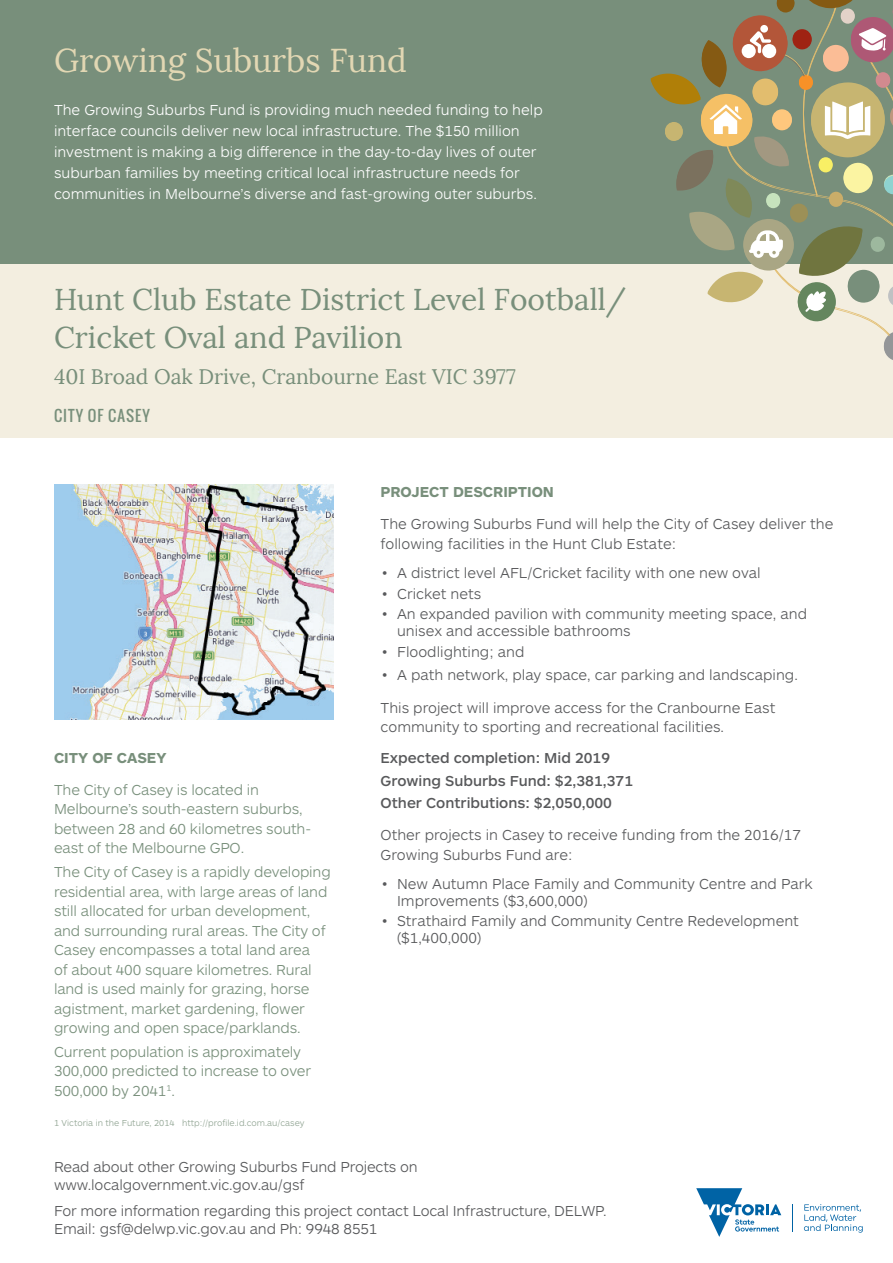
<style>
.page{position:relative;width:893px;height:1263px;background:#fff}
.page>*{position:absolute;margin:0;border:0;box-sizing:border-box;transform-origin:0 0}
.t1{font:33px "Lora";color:#e2d7b3}
.Facility__Name{font:30px/37.5px "Lora";color:#788f7b}
.Facility__Address{font:21px "Lora";color:#788f7b}
.body{font:300 15px/19.5px "ARS Maquette Pro";color:#58595b}
.body_blue{font:300 15px/19.5px "ARS Maquette Pro";letter-spacing:-.01em;color:#788f7b}
.t2{font:300 15px/21px "ARS Maquette Pro";color:#fff}
.body_medium{font:500 15px "ARS Maquette Pro";color:#58595b}
.body_subhead{font:700 15px "ARS Maquette Pro";color:#788f7b}
.Facility__council{font:15px "Oswald";letter-spacing:.07em;color:#788f7b}
.footnote{font:300 9px "ARS Maquette Pro";color:#8fa391}
</style>
<div class="page">
<svg style="left:696px;top:1188px;width:85px;height:49px"></svg>
<svg style="left:804px;top:1204px;width:59px;height:28px"></svg>
<div style="left:0;top:264px;width:893px;height:174px;background:#f3eee0"></div>
<div style="left:0;top:0;width:893px;height:264px;background:#788f7b"></div>
<svg style="left:651px;top:0;width:242px;height:360px"></svg>
<div style="left:760px;top:25px;width:8px;height:8px;background:#fff;border-radius:50%"></div>
<div style="left:742px;top:44px;width:14px;height:14px;background:#fff;border-radius:50%"></div>
<div style="left:762px;top:44px;width:14px;height:14px;background:#fff;border-radius:50%"></div>
<img style="left:54px;top:485px;width:280px;height:235px">
<h1 class="t1" style="left:54px;top:40px;width:354px">Growing Suburbs Fund</h1>
<p class="t2" style="left:54px;top:98px;width:490px">The Growing Suburbs Fund is providing much needed funding to help interface councils deliver new local infrastructure. The $150 million investment is making a big difference in the day-to-day lives of outer suburban families by meeting critical local infrastructure needs for communities in Melbourne’s diverse and fast-growing outer suburbs.</p>
<p class="Facility__Name" style="left:54px;top:281px;width:574px">Hunt Club Estate District Level Football/<br>Cricket Oval and Pavilion</p>
<p class="Facility__Address" style="left:54px;top:364px;width:463px">40I Broad Oak Drive, Cranbourne East VIC 3977</p>
<p class="Facility__council" style="left:54px;top:404px;width:97px">CITY OF CASEY</p>
<p class="body_subhead" style="left:54px;top:747px;width:114px">CITY OF CASEY</p>
<p class="body_blue" style="left:54px;top:779px;width:259px">The City of Casey is located in<br>Melbourne’s south-eastern suburbs, between 28 and 60 kilometres south&shy;east of the Melbourne GPO.</p>
<p class="body_blue" style="left:54px;top:861px;width:278px">The City of Casey is a rapidly developing residential area, with large areas of land still allocated for urban development, and surrounding rural areas. The City of Casey encompasses a total land area<br>of about 400 square kilometres. Rural land is used mainly for grazing, horse agistment, market gardening, flower growing and open space/parklands.</p>
<p class="body_blue" style="left:54px;top:1041px;width:259px">Current population is approximately<br>300,000 predicted to increase to over<br>500,000 by 2041<sup>1</sup>.</p>
<p class="footnote" style="left:54px;top:1117px;width:252px">1 Victoria in the Future, 2014 http://profile.id.com.au/casey</p>
<p class="body_subhead" style="left:381px;top:482px;width:175px">PROJECT DESCRIPTION</p>
<p class="body" style="left:381px;top:513px;width:454px">The Growing Suburbs Fund will help the City of Casey deliver the following facilities in the Hunt Club Estate:</p>
<p class="body" style="left:382px;top:562px;width:380px">• A district level AFL/Cricket facility with one new oval</p>
<p class="body" style="left:382px;top:583px;width:101px">• Cricket nets</p>
<p class="body" style="left:397px;top:605px;width:411px;line-height:16.5px;text-indent:-15px">• An expanded pavilion with community meeting space, and unisex and accessible bathrooms</p>
<p class="body" style="left:382px;top:641px;width:144px">• Floodlighting; and</p>
<p class="body" style="left:382px;top:665px;width:417px">• A path network, play space, car parking and landscaping.</p>
<p class="body" style="left:381px;top:697px;width:396px">This project will improve access for the Cranbourne East community to sporting and recreational facilities.</p>
<p class="body_medium" style="left:381px;top:748px;width:231px">Expected completion: Mid 2019</p>
<p class="body_medium" style="left:381px;top:771px;width:254px">Growing Suburbs Fund: $2,381,371</p>
<p class="body_medium" style="left:381px;top:793px;width:233px">Other Contributions: $2,050,000</p>
<p class="body" style="left:381px;top:825px;width:422px">Other projects in Casey to receive funding from the 2016/17<br>Growing Suburbs Fund are:</p>
<p class="body" style="left:397px;top:875px;width:417px;line-height:16.5px;text-indent:-15px">• New Autumn Place Family and Community Centre and Park<br>Improvements ($3,600,000)</p>
<p class="body" style="left:397px;top:912px;width:403px;line-height:16.5px;text-indent:-15px">• Strathaird Family and Community Centre Redevelopment ($1,400,000)</p>
<p class="body" style="left:54px;top:1157px;width:365px;line-height:18px">Read about other Growing Suburbs Fund Projects on www.localgovernment.vic.gov.au/gsf</p>
<p class="body" style="left:54px;top:1201px;width:554px;line-height:18px">For more information regarding this project contact Local Infrastructure, DELWP.<br>Email: gsf@delwp.vic.gov.au and Ph: 9948 8551</p>
</div>
